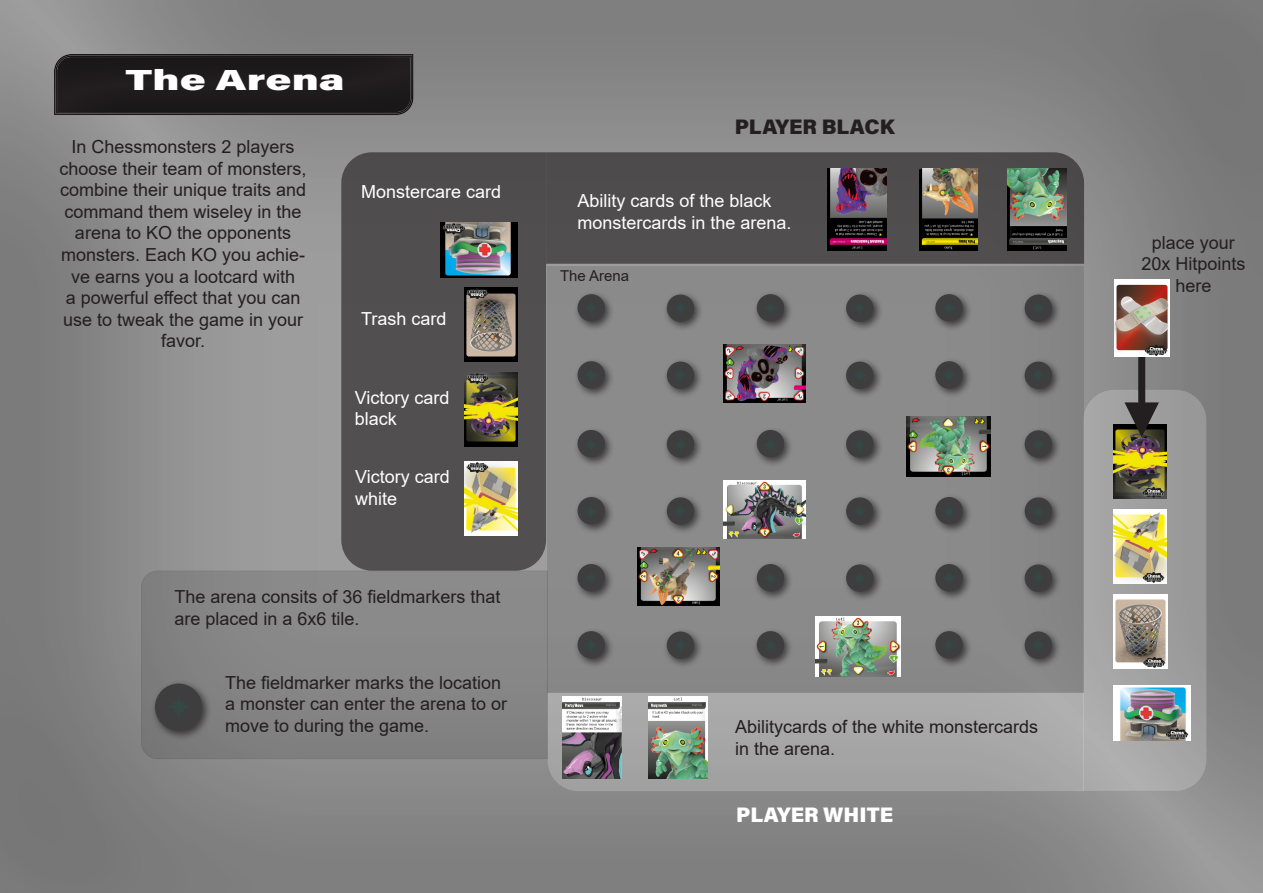
<style>
.page{position:relative;width:1263px;height:893px;background:#fff}
.page>*{position:absolute;margin:0;border:0;box-sizing:border-box;transform-origin:0 0}
.Einf__Abs{font:29.1px "Acumin Variable Concept";color:#fff;scale:1.5 1}
.Einf__Abs-2{font:21px "Acumin Variable Concept";letter-spacing:-.005em;color:#231f20}
.Einf__Abs-3{font:21px "Acumin Variable Concept";color:#fff}
.Einf__Abs-4{font:18px/21.6px "Arial";color:#231f20}
.Einf__Abs-5{font:18px/21.6px "Arial";color:#fff}
.Einf__Abs-6{font:15px "Arial";color:#231f20}
</style>
<div class="page">
<div style="left:0;top:0;width:1263px;height:893px;background:#fff;opacity:.38"></div>
<div style="left:548px;top:693px;width:535px;height:98px;background:#a7a7a8"></div>
<div style="left:546px;top:152px;width:538px;height:112px;background:#4f4d4d"></div>
<div style="left:341px;top:152px;width:205px;height:418px;background:#514f50"></div>
<svg style="left:1083px;top:390px;width:123px;height:401px;background:#a2a2a2"></svg>
<div style="left:548px;top:266px;width:536px;height:427px;background:#8a8a8b"></div>
<div style="left:753px;top:290px;width:41px;height:41px;background:#231f20;opacity:.75"></div>
<div style="left:757px;top:294px;width:27px;height:28px;background:#3e3e3f;border-radius:50%"></div>
<div style="left:753px;top:426px;width:41px;height:41px;background:#231f20;opacity:.75"></div>
<div style="left:757px;top:430px;width:27px;height:27px;background:#3e3e3f;border-radius:50%"></div>
<div style="left:753px;top:560px;width:41px;height:41px;background:#231f20;opacity:.75"></div>
<div style="left:757px;top:564px;width:27px;height:27px;background:#3e3e3f;border-radius:50%"></div>
<div style="left:753px;top:627px;width:41px;height:41px;background:#231f20;opacity:.75"></div>
<div style="left:757px;top:631px;width:27px;height:27px;background:#3e3e3f;border-radius:50%"></div>
<div style="left:842px;top:291px;width:41px;height:41px;background:#231f20;opacity:.75"></div>
<div style="left:846px;top:295px;width:27px;height:27px;background:#3e3e3f;border-radius:50%"></div>
<div style="left:842px;top:358px;width:41px;height:41px;background:#231f20;opacity:.75"></div>
<div style="left:846px;top:362px;width:27px;height:27px;background:#3e3e3f;border-radius:50%"></div>
<div style="left:842px;top:427px;width:41px;height:41px;background:#231f20;opacity:.75"></div>
<div style="left:846px;top:430px;width:27px;height:28px;background:#3e3e3f;border-radius:50%"></div>
<div style="left:842px;top:494px;width:41px;height:41px;background:#231f20;opacity:.75"></div>
<div style="left:846px;top:497px;width:27px;height:28px;background:#3e3e3f;border-radius:50%"></div>
<div style="left:842px;top:561px;width:41px;height:41px;background:#231f20;opacity:.75"></div>
<div style="left:846px;top:564px;width:27px;height:28px;background:#3e3e3f;border-radius:50%"></div>
<div style="left:932px;top:290px;width:41px;height:41px;background:#231f20;opacity:.75"></div>
<div style="left:935px;top:294px;width:28px;height:28px;background:#3e3e3f;border-radius:50%"></div>
<div style="left:932px;top:357px;width:41px;height:42px;background:#231f20;opacity:.75"></div>
<div style="left:935px;top:361px;width:28px;height:28px;background:#3e3e3f;border-radius:50%"></div>
<div style="left:932px;top:493px;width:41px;height:41px;background:#231f20;opacity:.75"></div>
<div style="left:935px;top:497px;width:28px;height:27px;background:#3e3e3f;border-radius:50%"></div>
<div style="left:932px;top:560px;width:41px;height:41px;background:#231f20;opacity:.75"></div>
<div style="left:935px;top:564px;width:28px;height:27px;background:#3e3e3f;border-radius:50%"></div>
<div style="left:932px;top:627px;width:41px;height:41px;background:#231f20;opacity:.75"></div>
<div style="left:935px;top:631px;width:28px;height:27px;background:#3e3e3f;border-radius:50%"></div>
<div style="left:1021px;top:291px;width:41px;height:41px;background:#231f20;opacity:.75"></div>
<div style="left:1025px;top:295px;width:27px;height:27px;background:#3e3e3f;border-radius:50%"></div>
<div style="left:1021px;top:358px;width:41px;height:41px;background:#231f20;opacity:.75"></div>
<div style="left:1025px;top:362px;width:27px;height:27px;background:#3e3e3f;border-radius:50%"></div>
<div style="left:1021px;top:427px;width:41px;height:41px;background:#231f20;opacity:.75"></div>
<div style="left:1025px;top:430px;width:27px;height:28px;background:#3e3e3f;border-radius:50%"></div>
<div style="left:1021px;top:494px;width:41px;height:41px;background:#231f20;opacity:.75"></div>
<div style="left:1025px;top:497px;width:27px;height:28px;background:#3e3e3f;border-radius:50%"></div>
<div style="left:1021px;top:561px;width:41px;height:41px;background:#231f20;opacity:.75"></div>
<div style="left:1025px;top:564px;width:27px;height:28px;background:#3e3e3f;border-radius:50%"></div>
<div style="left:1021px;top:628px;width:41px;height:41px;background:#231f20;opacity:.75"></div>
<div style="left:1025px;top:631px;width:27px;height:28px;background:#3e3e3f;border-radius:50%"></div>
<div style="left:574px;top:290px;width:41px;height:41px;background:#231f20;opacity:.75"></div>
<div style="left:577px;top:294px;width:28px;height:28px;background:#3e3e3f;border-radius:50%"></div>
<div style="left:574px;top:357px;width:41px;height:42px;background:#231f20;opacity:.75"></div>
<div style="left:577px;top:361px;width:28px;height:28px;background:#3e3e3f;border-radius:50%"></div>
<div style="left:574px;top:426px;width:41px;height:41px;background:#231f20;opacity:.75"></div>
<div style="left:577px;top:430px;width:28px;height:27px;background:#3e3e3f;border-radius:50%"></div>
<div style="left:574px;top:493px;width:41px;height:41px;background:#231f20;opacity:.75"></div>
<div style="left:577px;top:497px;width:28px;height:27px;background:#3e3e3f;border-radius:50%"></div>
<div style="left:574px;top:560px;width:41px;height:41px;background:#231f20;opacity:.75"></div>
<div style="left:577px;top:564px;width:28px;height:27px;background:#3e3e3f;border-radius:50%"></div>
<div style="left:574px;top:627px;width:41px;height:41px;background:#231f20;opacity:.75"></div>
<div style="left:577px;top:631px;width:28px;height:27px;background:#3e3e3f;border-radius:50%"></div>
<div style="left:663px;top:291px;width:41px;height:41px;background:#231f20;opacity:.75"></div>
<div style="left:667px;top:295px;width:27px;height:27px;background:#3e3e3f;border-radius:50%"></div>
<div style="left:663px;top:358px;width:41px;height:41px;background:#231f20;opacity:.75"></div>
<div style="left:667px;top:362px;width:27px;height:27px;background:#3e3e3f;border-radius:50%"></div>
<div style="left:663px;top:427px;width:41px;height:41px;background:#231f20;opacity:.75"></div>
<div style="left:667px;top:430px;width:27px;height:28px;background:#3e3e3f;border-radius:50%"></div>
<div style="left:663px;top:494px;width:41px;height:41px;background:#231f20;opacity:.75"></div>
<div style="left:667px;top:497px;width:27px;height:28px;background:#3e3e3f;border-radius:50%"></div>
<div style="left:663px;top:628px;width:41px;height:41px;background:#231f20;opacity:.75"></div>
<div style="left:667px;top:631px;width:27px;height:28px;background:#3e3e3f;border-radius:50%"></div>
<div style="left:141px;top:570px;width:407px;height:189px;background:#868686"></div>
<img style="left:816px;top:616px;width:84px;height:61px">
<img style="left:1008px;top:168px;width:58px;height:82px">
<img style="left:649px;top:696px;width:59px;height:82px">
<img style="left:441px;top:222px;width:77px;height:55px">
<img style="left:1114px;top:686px;width:77px;height:55px">
<img style="left:465px;top:372px;width:53px;height:74px">
<img style="left:464px;top:287px;width:54px;height:75px">
<img style="left:1114px;top:509px;width:53px;height:74px">
<img style="left:1114px;top:594px;width:53px;height:75px">
<img style="left:906px;top:416px;width:84px;height:61px">
<img style="left:724px;top:344px;width:81px;height:59px">
<img style="left:637px;top:547px;width:82px;height:59px">
<img style="left:828px;top:168px;width:58px;height:82px">
<img style="left:919px;top:168px;width:58px;height:82px">
<img style="left:563px;top:697px;width:58px;height:81px">
<img style="left:724px;top:480px;width:81px;height:58px">
<div style="left:151px;top:679px;width:61px;height:62px;background:#231f20;opacity:.75"></div>
<div style="left:155px;top:684px;width:47px;height:47px;background:#3e3e3f;border-radius:50%"></div>
<div style="left:53px;top:52px;width:362px;height:64px;background:#231f20"></div>
<img style="left:465px;top:462px;width:53px;height:74px">
<img style="left:1114px;top:425px;width:53px;height:74px">
<svg style="left:1122px;top:401px;width:39px;height:37px"></svg>
<div style="left:1138px;top:353px;width:7px;height:64px;background:#231f20"></div>
<img style="left:1114px;top:280px;width:55px;height:77px">
<p class="Einf__Abs" style="left:125px;top:60px;width:148px">The Arena</p>
<p class="Einf__Abs-4" style="left:60px;top:136px;width:249px;text-align:center">In Chessmonsters 2 players choose their team of monsters, combine their unique traits and command them wiseley in the arena to KO the opponents monsters. Each KO you achie&shy;ve earns you a lootcard with<br>a powerful effect that you can use to tweak the game in your favor.</p>
<p class="Einf__Abs-5" style="left:361px;top:181px;width:142px">Monstercare card</p>
<p class="Einf__Abs-5" style="left:361px;top:308px;width:87px">Trash card</p>
<p class="Einf__Abs-5" style="left:355px;top:386px;width:96px">Victory card black</p>
<p class="Einf__Abs-5" style="left:355px;top:466px;width:96px">Victory card</p>
<p class="Einf__Abs-5" style="left:355px;top:487px;width:44px">white</p>
<p class="Einf__Abs-4" style="left:174px;top:586px;width:328px">The arena consits of 36 fieldmarkers that are placed in a 6x6 tile.</p>
<p class="Einf__Abs-4" style="left:225px;top:671px;width:284px">The fieldmarker marks the location a monster can enter the arena to or move to during the game.</p>
<p class="Einf__Abs-2" style="left:735px;top:112px;width:161px">PLAYER BLACK</p>
<p class="Einf__Abs-5" style="left:577px;top:190px;width:216px">Ability cards of the black monstercards in the arena.</p>
<p class="Einf__Abs-6" style="left:560px;top:265px;width:71px">The Arena</p>
<p class="Einf__Abs-4" style="left:735px;top:716px;width:305px">Abilitycards of the white monstercards in the arena.</p>
<p class="Einf__Abs-3" style="left:736px;top:800px;width:158px">PLAYER WHITE</p>
<p class="Einf__Abs-4" style="left:1152px;top:231px;width:85px">place your</p>
<p class="Einf__Abs-4" style="left:1141px;top:253px;width:106px;text-align:center">20x Hitpoints here</p>
</div>
